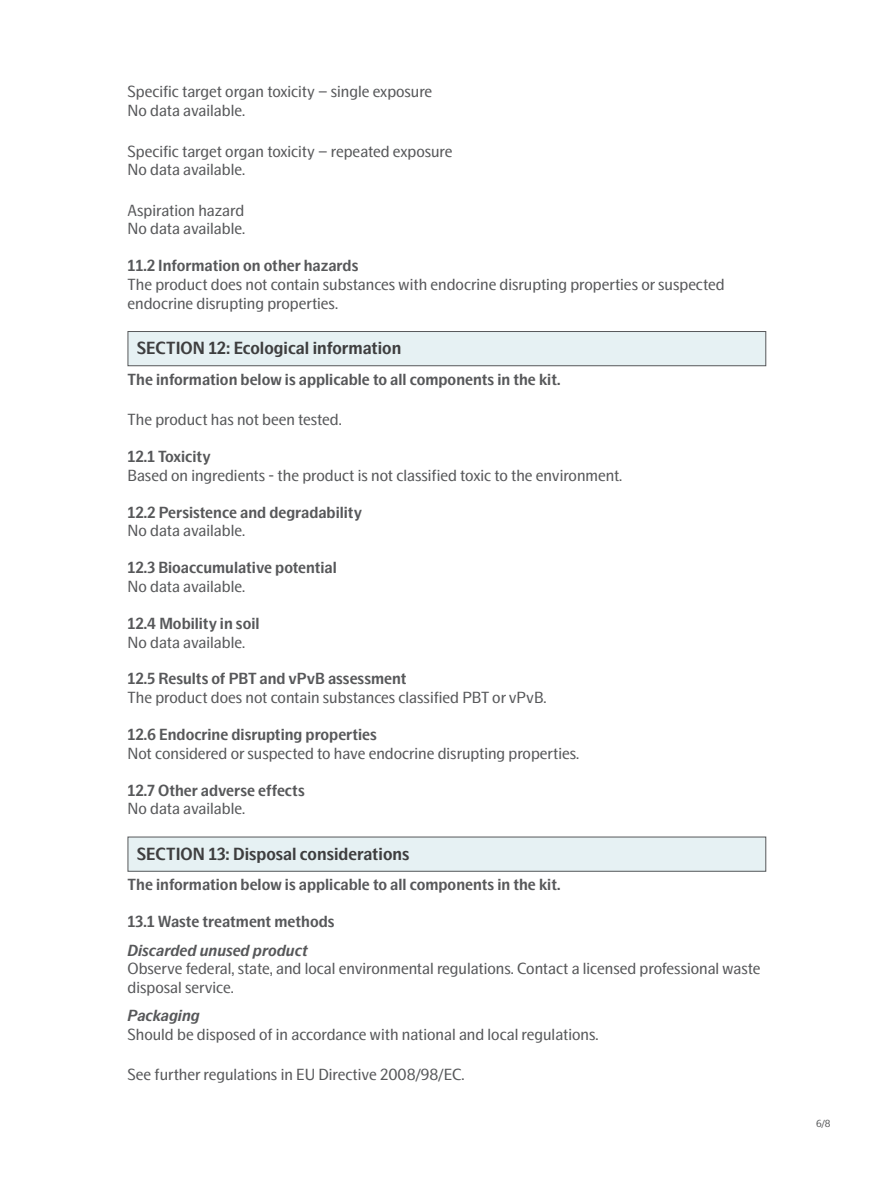
<style>
.page{position:relative;width:893px;height:1191px;background:#fff}
.page>*{position:absolute;margin:0;border:0;box-sizing:border-box;transform-origin:0 0}
.t1{font:600 18px "Swedish Gothic";color:#3e3e3f}
.Body{font:16.5px/18.8px "Swedish Gothic";color:#57585a}
.Body_bold{font:600 16.5px "Swedish Gothic";color:#57585a}
.subhead_2{font:italic 600 16.5px "Swedish Gothic";color:#57585a}
.t2{font:10.5px "Swedish Gothic";color:#57585a}
</style>
<div class="page">
<div style="left:128px;top:331px;width:638px;height:35px;background:#e6f1f3"></div>
<div style="left:128px;top:331px;width:638px;height:35px;border:1px solid #57585a"></div>
<div style="left:128px;top:837px;width:638px;height:34px;background:#e6f1f3"></div>
<p class="Body" style="left:128px;top:82px;width:306px">Specific target organ toxicity – single exposure</p>
<p class="Body" style="left:128px;top:101px;width:119px">No data available.</p>
<p class="Body" style="left:128px;top:141px;width:326px">Specific target organ toxicity – repeated exposure</p>
<p class="Body" style="left:128px;top:160px;width:119px">No data available.</p>
<p class="Body" style="left:128px;top:200px;width:118px">Aspiration hazard</p>
<p class="Body" style="left:128px;top:219px;width:119px">No data available.</p>
<p class="Body_bold" style="left:128px;top:256px;width:232px">11.2 Information on other hazards</p>
<p class="Body" style="left:128px;top:275px;width:598px">The product does not contain substances with endocrine disrupting properties or suspected endocrine disrupting properties.</p>
<p class="t1" style="left:137px;top:338px;width:266px">SECTION 12: Ecological information</p>
<p class="Body_bold" style="left:128px;top:369px;width:434px">The information below is applicable to all components in the kit.</p>
<p class="Body" style="left:128px;top:410px;width:216px">The product has not been tested.</p>
<p class="Body_bold" style="left:128px;top:447px;width:85px">12.1 Toxicity</p>
<p class="Body" style="left:128px;top:465px;width:496px">Based on ingredients - the product is not classified toxic to the environment.</p>
<p class="Body_bold" style="left:128px;top:502px;width:236px">12.2 Persistence and degradability</p>
<p class="Body" style="left:128px;top:521px;width:119px">No data available.</p>
<p class="Body_bold" style="left:128px;top:558px;width:211px">12.3 Bioaccumulative potential</p>
<p class="Body" style="left:128px;top:576px;width:119px">No data available.</p>
<p class="Body_bold" style="left:128px;top:613px;width:133px">12.4 Mobility in soil</p>
<p class="Body" style="left:128px;top:632px;width:119px">No data available.</p>
<p class="Body_bold" style="left:128px;top:669px;width:280px">12.5 Results of PBT and vPvB assessment</p>
<p class="Body" style="left:128px;top:688px;width:420px">The product does not contain substances classified PBT or vPvB.</p>
<p class="Body_bold" style="left:128px;top:724px;width:251px">12.6 Endocrine disrupting properties</p>
<p class="Body" style="left:128px;top:743px;width:453px">Not considered or suspected to have endocrine disrupting properties.</p>
<p class="Body_bold" style="left:128px;top:780px;width:179px">12.7 Other adverse effects</p>
<p class="Body" style="left:128px;top:799px;width:119px">No data available.</p>
<p class="t1" style="left:137px;top:843px;width:274px">SECTION 13: Disposal considerations</p>
<p class="Body_bold" style="left:128px;top:875px;width:434px">The information below is applicable to all components in the kit.</p>
<p class="Body_bold" style="left:128px;top:912px;width:208px">13.1 Waste treatment methods</p>
<p class="subhead_2" style="left:128px;top:940px;width:182px">Discarded unused product</p>
<p class="Body" style="left:128px;top:959px;width:634px">Observe federal, state, and local environmental regulations. Contact a licensed professional waste disposal service.</p>
<p class="subhead_2" style="left:128px;top:1006px;width:74px">Packaging</p>
<p class="Body" style="left:128px;top:1024px;width:472px">Should be disposed of in accordance with national and local regulations.</p>
<p class="Body" style="left:128px;top:1065px;width:339px">See further regulations in EU Directive 2008/98/EC.</p>
<p class="t2" style="left:816px;top:1117px;width:16px">6/8</p>
</div>
